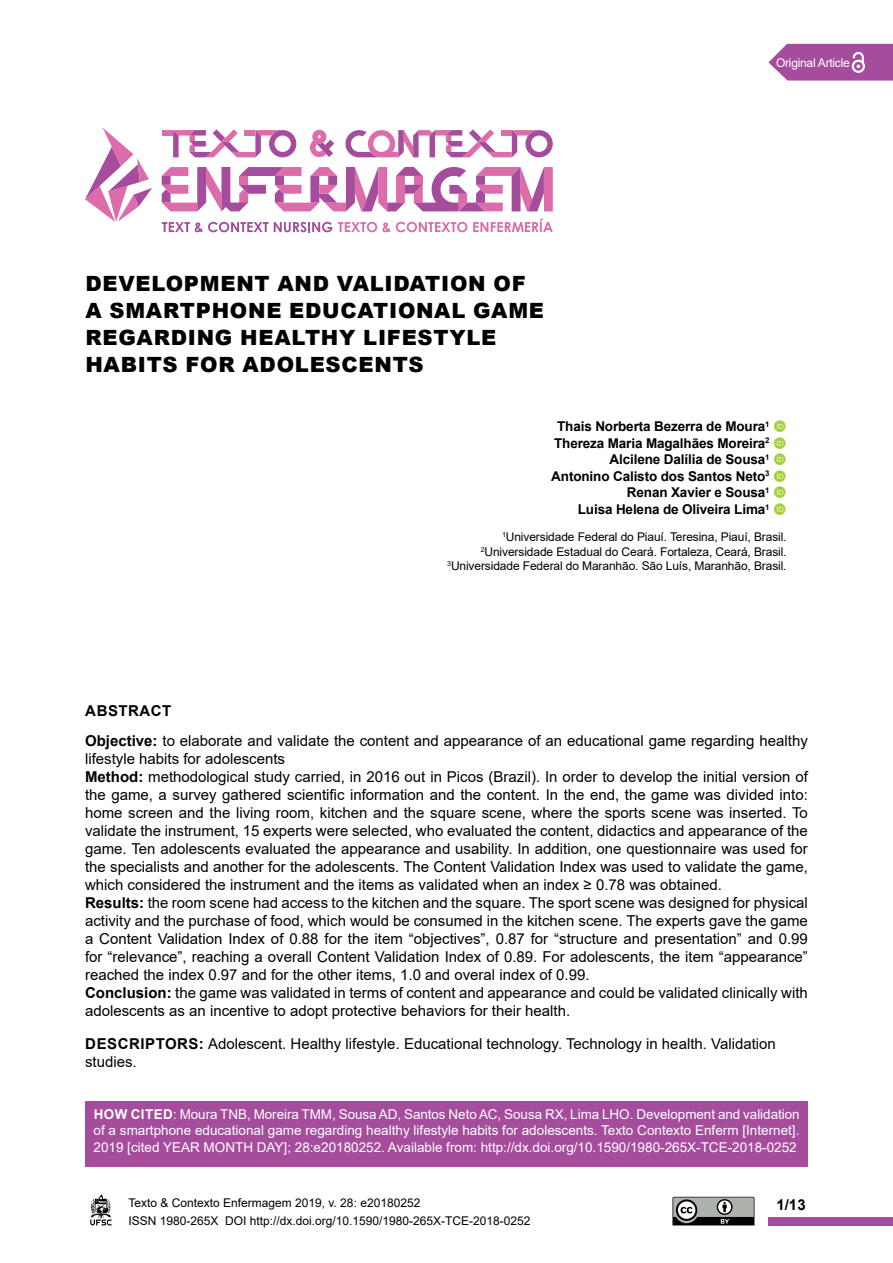
<style>
.page{position:relative;width:893px;height:1263px;background:#fff}
.page>*{position:absolute;margin:0;border:0;box-sizing:border-box;transform-origin:0 0}
.t1{font:900 21px/27px "Arial";letter-spacing:.035em;color:#000}
.t2{font:15px/18px "Arial";color:#000}
.t3{font:700 15px "Arial";color:#000}
.t4{font:13.5px/16.2px "Arial";color:#fff;text-align:justify}
.t5{font:700 13.5px/16.5px "Arial";letter-spacing:-.01em;color:#000;text-align:right}
.t6{font:12px/14.4px "Arial";letter-spacing:-.01em;color:#000}
.t7{font:12px "Arial";letter-spacing:-.02em;color:#fff}
.s1{font-weight:700}
</style>
<div class="page">
<div style="left:769px;top:1217px;width:124px;height:8px;background:#a54d9c"></div>
<svg style="left:90px;top:1194px;width:22px;height:31px"></svg>
<svg style="left:162px;top:167px;width:391px;height:45px"></svg>
<div style="left:162px;top:130px;width:11px;height:6px;background:#dd6daa"></div>
<svg style="left:173px;top:129px;width:123px;height:28px"></svg>
<svg style="left:310px;top:129px;width:243px;height:28px"></svg>
<svg style="left:162px;top:222px;width:106px;height:10px"></svg>
<svg style="left:274px;top:222px;width:58px;height:10px"></svg>
<svg style="left:338px;top:222px;width:129px;height:10px"></svg>
<svg style="left:473px;top:219px;width:80px;height:13px"></svg>
<svg style="left:85px;top:128px;width:67px;height:94px"></svg>
<svg style="left:768px;top:44px;width:125px;height:37px;background:#af61a7"></svg>
<svg style="left:672px;top:1197px;width:83px;height:29px;background:#777b78"></svg>
<div style="left:85px;top:1101px;width:723px;height:66px;background:#a54d9c"></div>
<h1 class="t1" style="left:85px;top:270px;width:460px">DEVELOPMENT AND VALIDATION OF<br>A SMARTPHONE EDUCATIONAL GAME<br>REGARDING HEALTHY LIFESTYLE<br>HABITS FOR ADOLESCENTS</h1>
<p class="t7" style="left:776px;top:54px;width:75px">Original Article</p>
<p class="t5" style="left:551px;top:419px;width:220px">Thais Norberta Bezerra de Moura<sup>1<br></sup>Thereza Maria Magalhães Moreira<sup>2<br></sup>Alcilene Dalília de Sousa<sup>1<br></sup>Antonino Calisto dos Santos Neto<sup>3<br></sup>Renan Xavier e Sousa<sup>1<br></sup>Luisa Helena de Oliveira Lima<sup>1</sup></p>
<p class="t6" style="left:447px;top:530px;width:341px;text-align:right"><sup>1</sup>Universidade Federal do Piauí. Teresina, Piauí, Brasil.<br><sup>2</sup>Universidade Estadual do Ceará. Fortaleza, Ceará, Brasil.<br><sup>3</sup>Universidade Federal do Maranhão. São Luís, Maranhão, Brasil.</p>
<p class="t2" style="left:85px;top:695px;width:724px;line-height:30.8px"><span class="s1">ABSTRACT<br>Objective:</span> to elaborate and validate the content and appearance of an educational game regarding healthy</p>
<p class="t2" style="left:85px;top:750px;width:724px">lifestyle habits for adolescents<br><span class="s1">Method:</span> methodological study carried, in 2016 out in Picos (Brazil). In order to develop the initial version of the game, a survey gathered scientific information and the content. In the end, the game was divided into: home screen and the living room, kitchen and the square scene, where the sports scene was inserted. To validate the instrument, 15 experts were selected, who evaluated the content, didactics and appearance of the game. Ten adolescents evaluated the appearance and usability. In addition, one questionnaire was used for the specialists and another for the adolescents. The Content Validation Index was used to validate the game, which considered the instrument and the items as validated when an index ≥ 0.78 was obtained.<br><span class="s1">Results:</span> the room scene had access to the kitchen and the square. The sport scene was designed for physical activity and the purchase of food, which would be consumed in the kitchen scene. The experts gave the game a Content Validation Index of 0.88 for the item “objectives”, 0.87 for “structure and presentation” and 0.99 for “relevance”, reaching a overall Content Validation Index of 0.89. For adolescents, the item “appearance” reached the index 0.97 and for the other items, 1.0 and overal index of 0.99.<br><span class="s1">Conclusion:</span> the game was validated in terms of content and appearance and could be validated clinically with adolescents as an incentive to adopt protective behaviors for their health.</p>
<p class="t2" style="left:85px;top:1035px;width:692px"><span class="s1">DESCRIPTORS:</span> Adolescent. Healthy lifestyle. Educational technology. Technology in health. Validation studies.</p>
<p class="t4" style="left:94px;top:1106px;width:708px"><span class="s1">HOW CITED</span>: Moura TNB, Moreira TMM, Sousa AD, Santos Neto AC, Sousa RX, Lima LHO. Development and validation of a smartphone educational game regarding healthy lifestyle habits for adolescents. Texto Contexto Enferm [Internet].<br>2019 [cited YEAR MONTH DAY]; 28:e20180252. Available from: http://dx.doi.org/10.1590/1980-265X-TCE-2018-0252</p>
<p class="t6" style="left:128px;top:1194px;width:404px;line-height:18px">Texto &amp; Contexto Enfermagem 2019, v. 28: e20180252<br>ISSN 1980-265X DOI http://dx.doi.org/10.1590/1980-265X-TCE-2018-0252</p>
<p class="t3" style="left:776px;top:1194px;width:31px">1/13</p>
</div>
